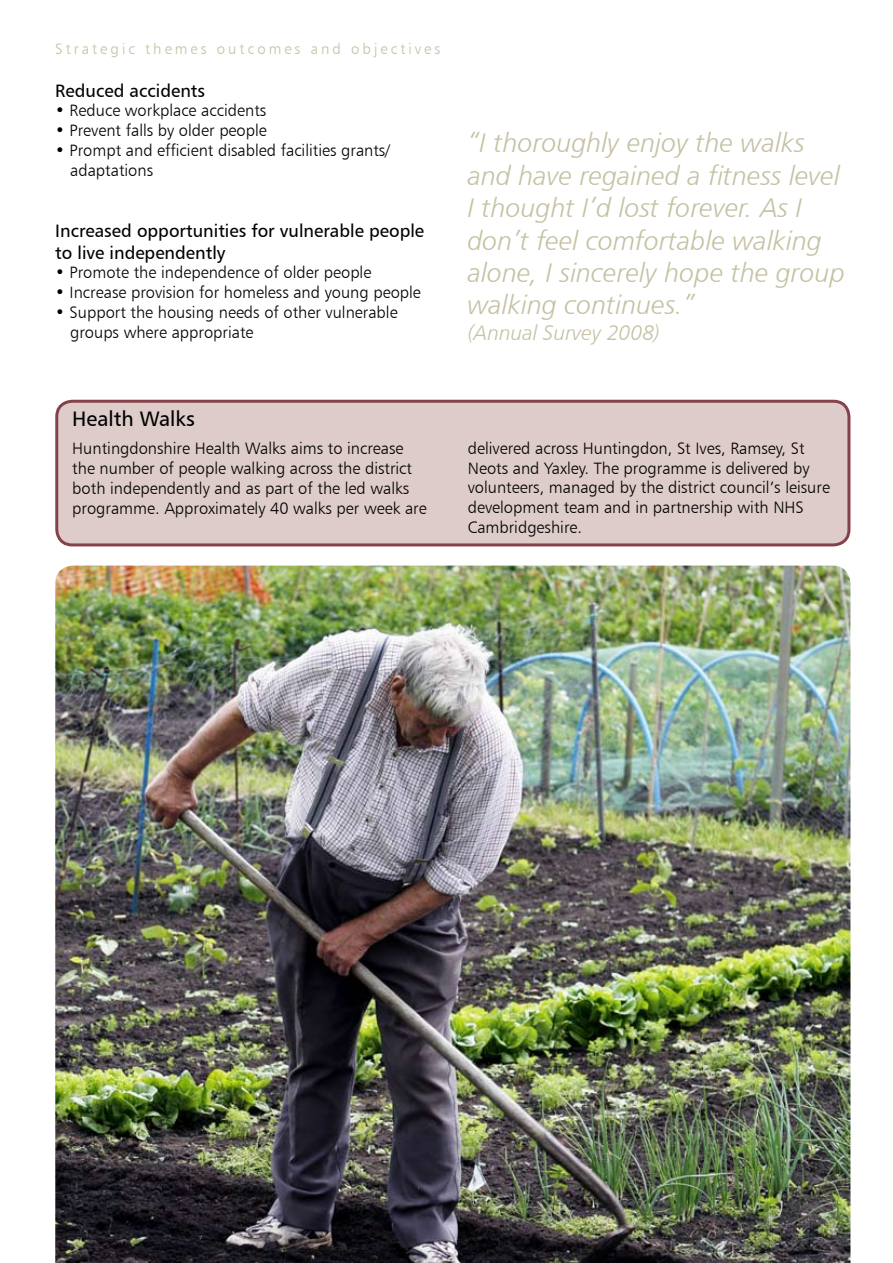
<style>
.page{position:relative;width:893px;height:1263px;background:#fff}
.page>*{position:absolute;margin:0;border:0;box-sizing:border-box;transform-origin:0 0}
.t1{font:27px/32.4px "Humanist 777 BT Light Italic B";color:#c5c1a3}
.t2{font:21px "Humanist 777 BT Light Italic B";color:#c5c1a3}
.t3{font:21px "Humanist 777 BT Roman B";color:#000}
.t4{font:18px/21.6px "Humanist 777 BT Roman B";color:#000}
.t5{font:16.5px/19.8px "Humanist 777 BT Light B";color:#000}
.t6{font:15px "Humanist 777 BT Light B";letter-spacing:.2em;color:#c5c1a3}
</style>
<div class="page">
<div style="left:57px;top:401px;width:792px;height:144px;background:#ddccc9;border-radius:16px"></div>
<div style="left:55px;top:400px;width:795px;height:146px;border:3px solid #84414a;border-radius:16px"></div>
<img style="left:55px;top:566px;width:795px;height:697px">
<p class="t6" style="left:55px;top:39px;width:387px">Strategic themes outcomes and objectives</p>
<p class="t4" style="left:55px;top:79px;width:151px">Reduced accidents</p>
<p class="t5" style="left:55px;top:100px;width:213px">• Reduce workplace accidents</p>
<p class="t5" style="left:55px;top:120px;width:213px">• Prevent falls by older people</p>
<p class="t5" style="left:70px;top:140px;width:321px;text-indent:-15px">• Prompt and efficient disabled facilities grants/ adaptations</p>
<p class="t4" style="left:55px;top:220px;width:370px">Increased opportunities for vulnerable people to live independently</p>
<p class="t5" style="left:55px;top:262px;width:318px">• Promote the independence of older people</p>
<p class="t5" style="left:55px;top:282px;width:367px">• Increase provision for homeless and young people</p>
<p class="t5" style="left:70px;top:302px;width:329px;text-indent:-15px">• Support the housing needs of other vulnerable groups where appropriate</p>
<p class="t3" style="left:72px;top:405px;width:124px">Health Walks</p>
<p class="t5" style="left:72px;top:438px;width:356px">Huntingdonshire Health Walks aims to increase the number of people walking across the district both independently and as part of the led walks programme. Approximately 40 walks per week are</p>
<h1 class="t1" style="left:468px;top:126px;width:379px">“I thoroughly enjoy the walks and have regained a fitness level<br>I thought I’d lost forever. As I don’t feel comfortable walking alone, I sincerely hope the group walking continues.”</h1>
<p class="t2" style="left:468px;top:319px;width:194px">(Annual Survey 2008)</p>
<p class="t5" style="left:468px;top:438px;width:364px">delivered across Huntingdon, St Ives, Ramsey, St Neots and Yaxley. The programme is delivered by volunteers, managed by the district council’s leisure development team and in partnership with NHS Cambridgeshire.</p>
</div>
